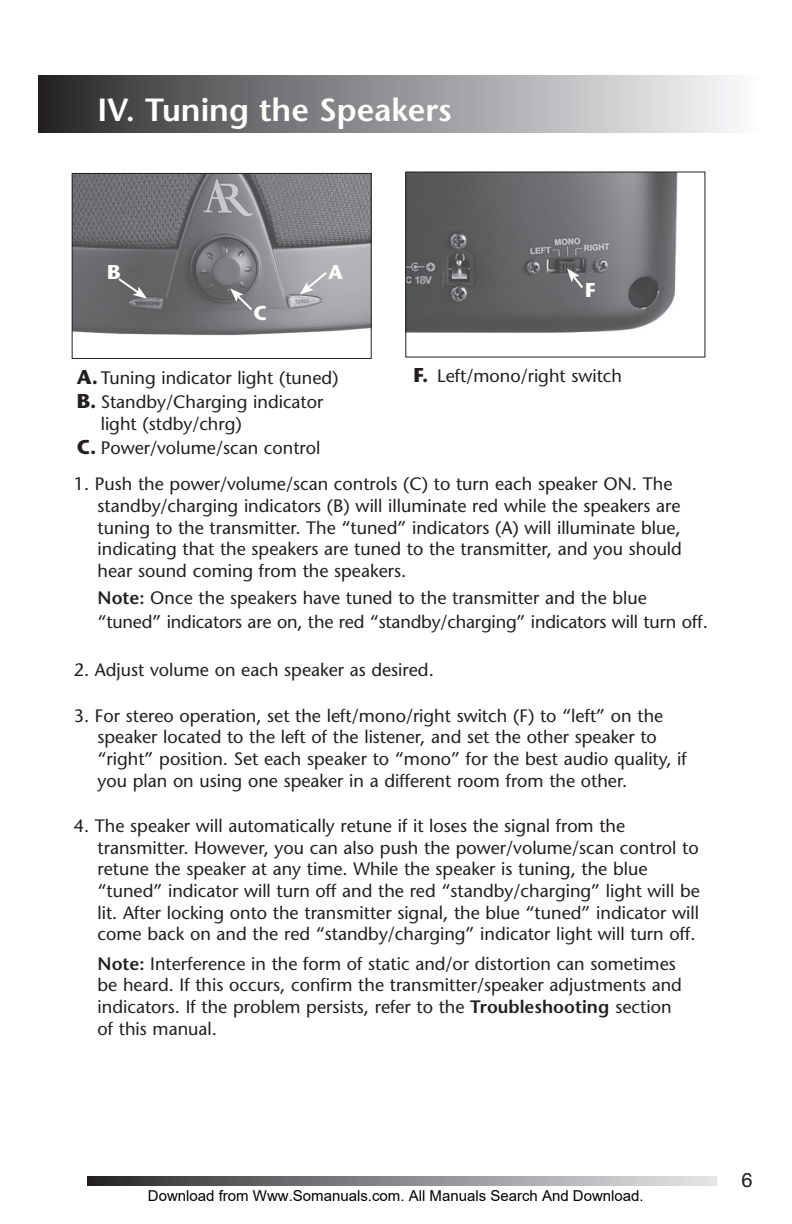
<style>
.page{position:relative;width:792px;height:1224px;background:#fff}
.page>*{position:absolute;margin:0;border:0;box-sizing:border-box;transform-origin:0 0}
.t1{font:600 32px "Stone Sans";color:#fff}
.t2{font:700 20px "Stone Sans";color:#fff}
.t3{font:20px "Helvetica";color:#231f20}
.t4{font:18px/21.6px "Stone Sans";color:#231f20}
.t5{font:15px "Arial";color:#000}
.s1{font-weight:700;font-size:20px}
.s2{font-weight:600}
</style>
<div class="page">
<svg style="left:88px;top:1176px;width:628px;height:10px;background:#88888b"></svg>
<div style="left:38px;top:75px;width:720px;height:58px;background:linear-gradient(to right,#2b2b2d,#fafbfe)"></div>
<img style="left:407px;top:174px;width:271px;height:159px">
<div style="left:405px;top:172px;width:300px;height:186px;border:1px solid #231f20"></div>
<img style="left:74px;top:175px;width:296px;height:161px">
<div style="left:72px;top:173px;width:300px;height:186px;border:1px solid #231f20"></div>
<svg style="left:300px;top:270px;width:29px;height:25px"></svg>
<svg style="left:116px;top:276px;width:31px;height:23px"></svg>
<svg style="left:230px;top:288px;width:24px;height:24px"></svg>
<svg style="left:567px;top:268px;width:18px;height:22px"></svg>
<h1 class="t1" style="left:98px;top:90px;width:356px">IV. Tuning the Speakers</h1>
<p class="t2" style="left:107px;top:260px;width:15px">B</p>
<p class="t2" style="left:328px;top:261px;width:16px">A</p>
<p class="t2" style="left:254px;top:301px;width:15px">C</p>
<p class="t2" style="left:585px;top:279px;width:12px">F</p>
<p class="t4" style="left:77px;top:366px;width:263px;line-height:24px"><span class="s1">A.</span> Tuning indicator light (tuned)<br><span class="s1">B.</span> Standby/Charging indicator</p>
<p class="t4" style="left:77px;top:412px;width:245px;line-height:24px;text-indent:24px">light (stdby/chrg)<br><span class="s1">C.</span> Power/volume/scan control</p>
<p class="t4" style="left:413px;top:365px;width:210px"><span class="s1">F.</span> Left/mono/right switch</p>
<p class="t4" style="left:98px;top:473px;width:586px;text-indent:-24px">1. Push the power/volume/scan controls (C) to turn each speaker ON. The standby/charging indicators (B) will illuminate red while the speakers are tuning to the transmitter. The “tuned” indicators (A) will illuminate blue, indicating that the speakers are tuned to the transmitter, and you should hear sound coming from the speakers.</p>
<p class="t4" style="left:98px;top:586px;width:612px;line-height:24px"><span class="s2">Note:</span> Once the speakers have tuned to the transmitter and the blue “tuned” indicators are on, the red “standby/charging” indicators will turn off.</p>
<p class="t4" style="left:74px;top:659px;width:362px">2. Adjust volume on each speaker as desired.</p>
<p class="t4" style="left:98px;top:705px;width:591px;text-indent:-24px">3. For stereo operation, set the left/mono/right switch (F) to “left” on the speaker located to the left of the listener, and set the other speaker to “right” position. Set each speaker to “mono” for the best audio quality, if you plan on using one speaker in a different room from the other.</p>
<p class="t4" style="left:98px;top:815px;width:604px;text-indent:-24px">4. The speaker will automatically retune if it loses the signal from the transmitter. However, you can also push the power/volume/scan control to retune the speaker at any time. While the speaker is tuning, the blue “tuned” indicator will turn off and the red “standby/charging” light will be lit. After locking onto the transmitter signal, the blue “tuned” indicator will come back on and the red “standby/charging” indicator light will turn off.</p>
<p class="t4" style="left:98px;top:953px;width:586px"><span class="s2">Note:</span> Interference in the form of static and/or distortion can sometimes be heard. If this occurs, confirm the transmitter/speaker adjustments and indicators. If the problem persists, refer to the <span class="s2">Troubleshooting</span> section of this manual.</p>
<p class="t5" style="left:148px;top:1187px;width:497px">Download from Www.Somanuals.com. All Manuals Search And Download.</p>
<p class="t3" style="left:741px;top:1163px;width:13px">6</p>
</div>
